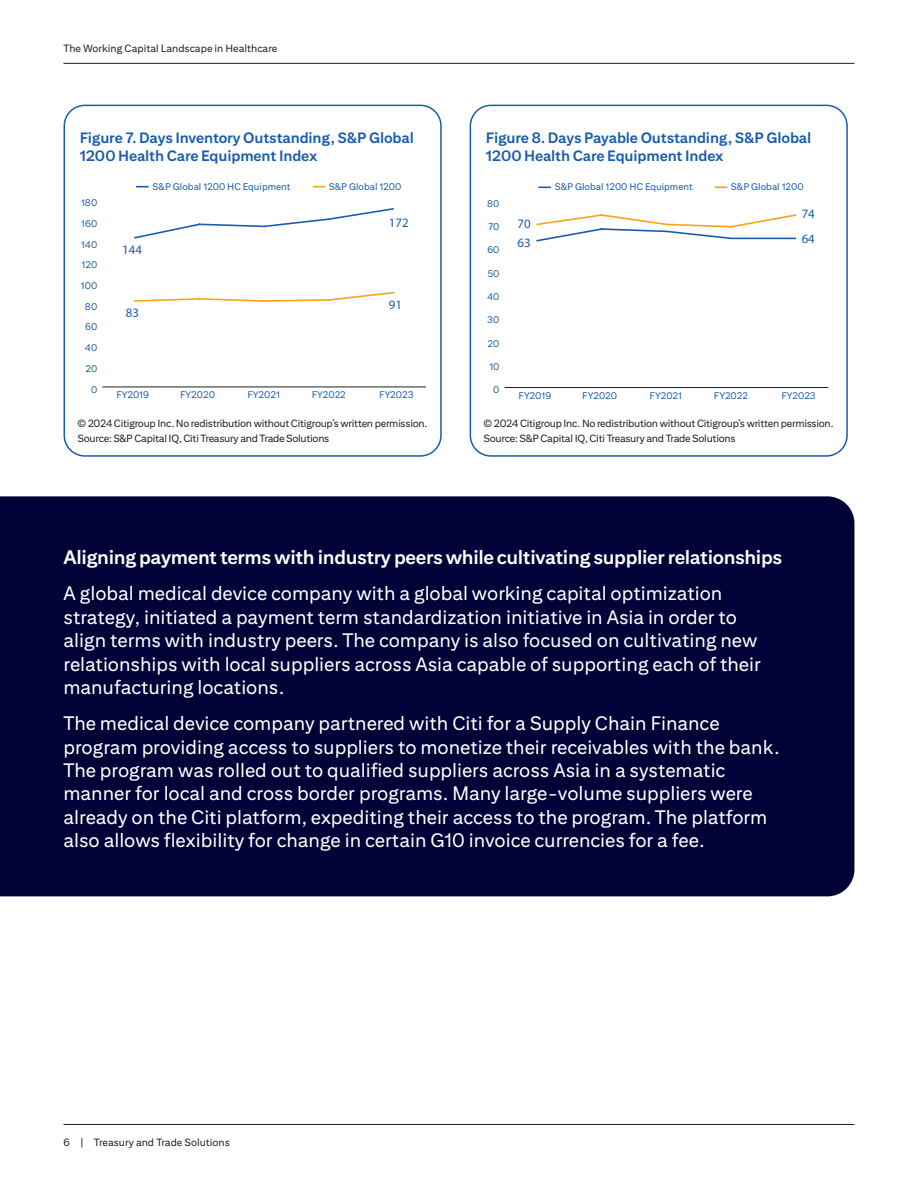
<style>
.page{position:relative;width:918px;height:1188px;background:#fff}
.page>*{position:absolute;margin:0;border:0;box-sizing:border-box;transform-origin:0 0}
.Body_copy{font:19.5px/23.4px "Citi Sans Text";color:#fff}
.Body_copy-2{font:700 19.5px "Citi Sans Text";letter-spacing:-.02em;color:#fff}
.Heading{font:700 15px/18px "Citi Sans Text";letter-spacing:-.01em;color:#185cab}
.t1{font:12.9px/25px "Myriad Pro";color:#185cab}
.Heading-2{font:10.5px "Citi Sans Text";letter-spacing:-.025em;color:#231f20}
.Heading-3{font:10.5px "Citi Sans Text";color:#231f20}
.t2{font:9.6px "Citi Sans Text";color:#185cab}
</style>
<div class="page">
<div style="left:64px;top:105px;width:378px;height:352px;border:2px solid #185cab;border-radius:21px"></div>
<hr style="left:102px;top:387px;width:324px;height:1px;background:#231f20">
<svg style="left:134px;top:291px;width:261px;height:11px"></svg>
<svg style="left:134px;top:208px;width:260px;height:31px"></svg>
<svg style="left:136px;top:186px;width:13px;height:2px"></svg>
<svg style="left:313px;top:186px;width:12px;height:2px"></svg>
<div style="left:470px;top:105px;width:378px;height:352px;border:2px solid #185cab;border-radius:21px"></div>
<hr style="left:505px;top:387px;width:323px;height:1px;background:#231f20">
<svg style="left:536px;top:214px;width:261px;height:28px"></svg>
<hr style="left:731px;top:238px;width:65px;height:1px;background:#185cab">
<svg style="left:538px;top:186px;width:13px;height:2px"></svg>
<svg style="left:715px;top:186px;width:12px;height:2px"></svg>
<div style="left:0;top:496px;width:854px;height:400px;background:#000137"></div>
<hr style="left:64px;top:63px;width:790px;height:1px;background:#231f20">
<hr style="left:64px;top:1124px;width:790px;height:1px;background:#231f20">
<p class="Heading-3" style="left:64px;top:42px;width:215px">The Working Capital Landscape in Healthcare</p>
<p class="Heading" style="left:80px;top:129px;width:336px">Figure 7. Days Inventory Outstanding, S&amp;P Global<br>1200 Health Care Equipment Index</p>
<p class="t2" style="left:81px;top:197px;width:18px">180</p>
<p class="t2" style="left:81px;top:218px;width:18px">160</p>
<p class="t2" style="left:81px;top:239px;width:18px">140</p>
<p class="t2" style="left:82px;top:259px;width:17px">120</p>
<p class="t2" style="left:81px;top:280px;width:18px">100</p>
<p class="t2" style="left:85px;top:301px;width:14px">80</p>
<p class="t2" style="left:85px;top:321px;width:14px">60</p>
<p class="t2" style="left:85px;top:342px;width:14px">40</p>
<p class="t2" style="left:85px;top:363px;width:13px">20</p>
<p class="t2" style="left:91px;top:384px;width:8px">0</p>
<p class="t2" style="left:153px;top:181px;width:139px">S&amp;P Global 1200 HC Equipment</p>
<p class="t2" style="left:329px;top:181px;width:74px">S&amp;P Global 1200</p>
<p class="t1" style="left:122px;top:237px;width:21px">144</p>
<p class="t1" style="left:126px;top:300px;width:15px">83</p>
<p class="t2" style="left:116px;top:389px;width:34px">FY2019</p>
<p class="t1" style="left:389px;top:210px;width:21px">172</p>
<p class="t1" style="left:389px;top:292px;width:15px">91</p>
<p class="t2" style="left:180px;top:389px;width:36px">FY2020</p>
<p class="t2" style="left:247px;top:389px;width:34px">FY2021</p>
<p class="t2" style="left:312px;top:389px;width:36px">FY2022</p>
<p class="t2" style="left:379px;top:389px;width:36px">FY2023</p>
<p class="Heading-2" style="left:78px;top:417px;width:351px">© 2024 Citigroup Inc. No redistribution without Citigroup’s written permission.</p>
<p class="Heading-2" style="left:78px;top:432px;width:253px">Source: S&amp;P Capital IQ, Citi Treasury and Trade Solutions</p>
<p class="Heading" style="left:486px;top:129px;width:327px">Figure 8. Days Payable Outstanding, S&amp;P Global<br>1200 Health Care Equipment Index</p>
<p class="t2" style="left:487px;top:198px;width:14px">80</p>
<p class="t2" style="left:488px;top:221px;width:13px">70</p>
<p class="t2" style="left:487px;top:244px;width:14px">60</p>
<p class="t2" style="left:487px;top:268px;width:14px">50</p>
<p class="t2" style="left:487px;top:291px;width:14px">40</p>
<p class="t2" style="left:487px;top:314px;width:14px">30</p>
<p class="t2" style="left:488px;top:338px;width:13px">20</p>
<p class="t2" style="left:489px;top:361px;width:12px">10</p>
<p class="t2" style="left:493px;top:384px;width:8px">0</p>
<p class="t1" style="left:517px;top:214px;width:15px;line-height:19px">70<br>63</p>
<p class="t2" style="left:555px;top:181px;width:139px">S&amp;P Global 1200 HC Equipment</p>
<p class="t2" style="left:731px;top:181px;width:74px">S&amp;P Global 1200</p>
<p class="t1" style="left:802px;top:201px;width:15px">74<br>64</p>
<p class="t2" style="left:519px;top:390px;width:34px">FY2019</p>
<p class="t2" style="left:582px;top:390px;width:36px">FY2020</p>
<p class="t2" style="left:650px;top:390px;width:34px">FY2021</p>
<p class="t2" style="left:714px;top:390px;width:36px">FY2022</p>
<p class="t2" style="left:781px;top:390px;width:36px">FY2023</p>
<p class="Heading-2" style="left:484px;top:417px;width:351px">© 2024 Citigroup Inc. No redistribution without Citigroup’s written permission.</p>
<p class="Heading-2" style="left:484px;top:432px;width:253px">Source: S&amp;P Capital IQ, Citi Treasury and Trade Solutions</p>
<p class="Body_copy-2" style="left:64px;top:546px;width:720px">Aligning payment terms with industry peers while cultivating supplier relationships</p>
<p class="Body_copy" style="left:64px;top:581px;width:699px">A global medical device company with a global working capital optimization strategy, initiated a payment term standardization initiative in Asia in order to align terms with industry peers. The company is also focused on cultivating new relationships with local suppliers across Asia capable of supporting each of their manufacturing locations.</p>
<p class="Body_copy" style="left:64px;top:711px;width:718px">The medical device company partnered with Citi for a Supply Chain Finance program providing access to suppliers to monetize their receivables with the bank.<br>The program was rolled out to qualified suppliers across Asia in a systematic manner for local and cross border programs. Many large-volume suppliers were already on the Citi platform, expediting their access to the program. The platform also allows flexibility for change in certain G10 invoice currencies for a fee.</p>
<p class="Heading-3" style="left:64px;top:1136px;width:168px">6 | Treasury and Trade Solutions</p>
</div>
